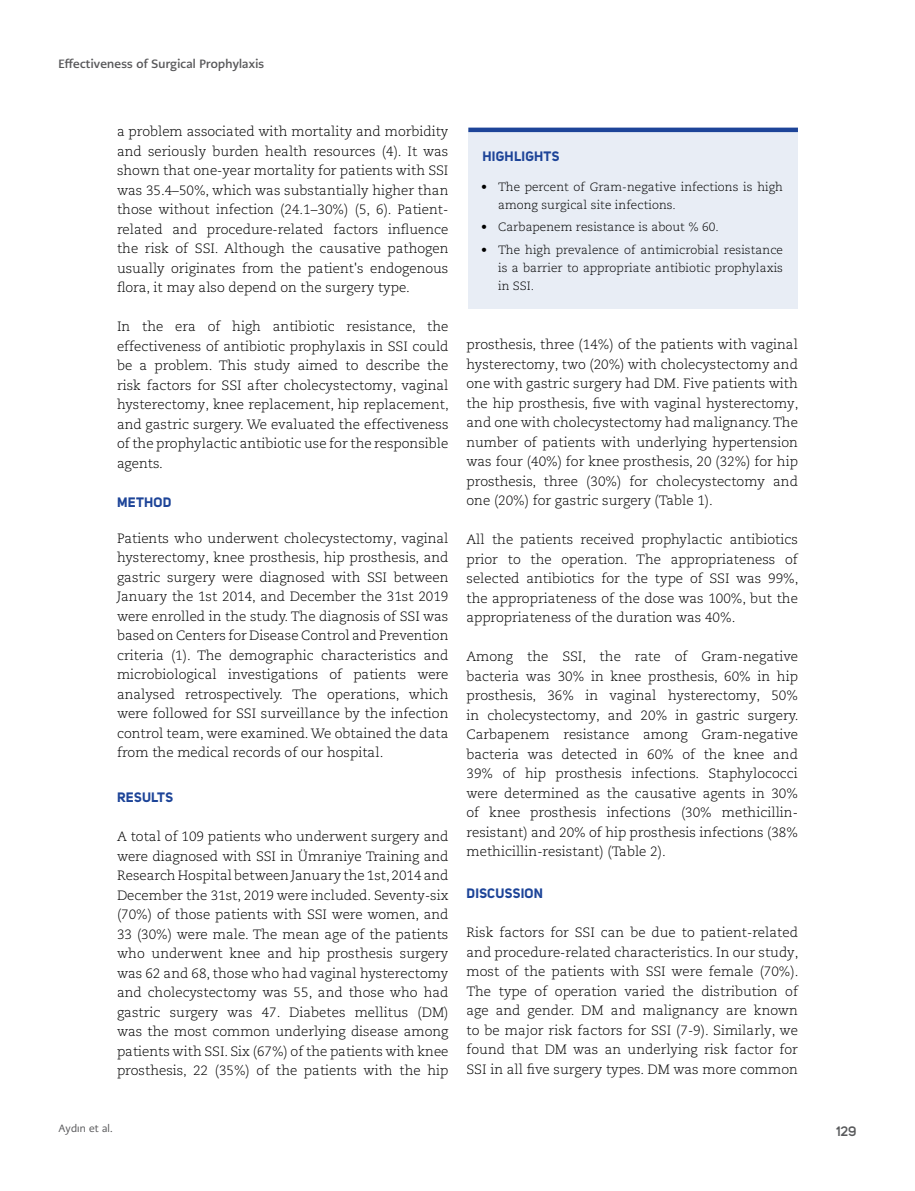
<style>
.page{position:relative;width:915px;height:1191px;background:#fff}
.page>*{position:absolute;margin:0;border:0;box-sizing:border-box;transform-origin:0 0}
.t1{font:300 13.5px/19.5px "Caecilia LT Pro 45";color:#000;text-align:justify}
.t2{font:700 13.5px "Uni Sans";letter-spacing:.02em;color:#1d4498}
.t3{font:600 13.5px "Uni Sans";color:#58595b}
.t4{font:300 12px/18px "Caecilia LT Pro 45";letter-spacing:.005em;color:#000}
.t5{font:700 12px "PMN Caecilia Sans Head";letter-spacing:.02em;color:#58585a}
.t6{font:10.5px "PMN Caecilia Sans Head";letter-spacing:.02em;color:#58585a}
</style>
<div class="page">
<div style="left:468px;top:130px;width:329px;height:178px;background:#e8edf5"></div>
<hr style="left:468px;top:128px;width:329px;height:4px;background:#1d4498">
<p class="t5" style="left:58px;top:56px;width:207px">Effectiveness of Surgical Prophylaxis</p>
<p class="t1" style="left:117px;top:121px;width:333px">a problem associated with mortality and morbidity and seriously burden health resources (4). It was shown that one-year mortality for patients with SSI was 35.4–50%, which was substantially higher than those without infection (24.1–30%) (5, 6). Patient&shy;related and procedure-related factors influence the risk of SSI. Although the causative pathogen usually originates from the patient's endogenous flora, it may also depend on the surgery type.</p>
<p class="t1" style="left:117px;top:316px;width:333px">In the era of high antibiotic resistance, the effectiveness of antibiotic prophylaxis in SSI could be a problem. This study aimed to describe the risk factors for SSI after cholecystectomy, vaginal hysterectomy, knee replacement, hip replacement, and gastric surgery. We evaluated the effectiveness of the prophylactic antibiotic use for the responsible agents.</p>
<p class="t2" style="left:117px;top:494px;width:56px">METHOD</p>
<p class="t1" style="left:117px;top:528px;width:333px">Patients who underwent cholecystectomy, vaginal hysterectomy, knee prosthesis, hip prosthesis, and gastric surgery were diagnosed with SSI between January the 1st 2014, and December the 31st 2019 were enrolled in the study. The diagnosis of SSI was based on Centers for Disease Control and Prevention criteria (1). The demographic characteristics and microbiological investigations of patients were analysed retrospectively. The operations, which were followed for SSI surveillance by the infection control team, were examined. We obtained the data from the medical records of our hospital.</p>
<p class="t2" style="left:117px;top:789px;width:58px">RESULTS</p>
<p class="t1" style="left:117px;top:826px;width:333px">A total of 109 patients who underwent surgery and were diagnosed with SSI in Ümraniye Training and Research Hospital between January the 1st, 2014 and December the 31st, 2019 were included. Seventy-six (70%) of those patients with SSI were women, and 33 (30%) were male. The mean age of the patients who underwent knee and hip prosthesis surgery was 62 and 68, those who had vaginal hysterectomy and cholecystectomy was 55, and those who had gastric surgery was 47. Diabetes mellitus (DM) was the most common underlying disease among patients with SSI. Six (67%) of the patients with knee prosthesis, 22 (35%) of the patients with the hip</p>
<p class="t2" style="left:482px;top:148px;width:78px">HIGHLIGHTS</p>
<p class="t4" style="left:498px;top:178px;width:286px;text-indent:-17px">• The percent of Gram-negative infections is high among surgical site infections.</p>
<p class="t4" style="left:481px;top:218px;width:239px">• Carbapenem resistance is about % 60.</p>
<p class="t4" style="left:498px;top:240px;width:286px;text-align:justify;text-indent:-17px">• The high prevalence of antimicrobial resistance is a barrier to appropriate antibiotic prophylaxis in SSI.</p>
<p class="t1" style="left:466px;top:335px;width:333px">prosthesis, three (14%) of the patients with vaginal hysterectomy, two (20%) with cholecystectomy and one with gastric surgery had DM. Five patients with the hip prosthesis, five with vaginal hysterectomy, and one with cholecystectomy had malignancy. The number of patients with underlying hypertension was four (40%) for knee prosthesis, 20 (32%) for hip prosthesis, three (30%) for cholecystectomy and one (20%) for gastric surgery (Table 1).</p>
<p class="t1" style="left:466px;top:530px;width:333px">All the patients received prophylactic antibiotics prior to the operation. The appropriateness of selected antibiotics for the type of SSI was 99%, the appropriateness of the dose was 100%, but the appropriateness of the duration was 40%.</p>
<p class="t1" style="left:466px;top:646px;width:333px">Among the SSI, the rate of Gram-negative bacteria was 30% in knee prosthesis, 60% in hip prosthesis, 36% in vaginal hysterectomy, 50% in cholecystectomy, and 20% in gastric surgery.<br>Carbapenem resistance among Gram-negative bacteria was detected in 60% of the knee and 39% of hip prosthesis infections. Staphylococci were determined as the causative agents in 30% of knee prosthesis infections (30% methicillin&shy;resistant) and 20% of hip prosthesis infections (38% methicillin-resistant) (Table 2).</p>
<p class="t2" style="left:466px;top:885px;width:78px">DISCUSSION</p>
<p class="t1" style="left:466px;top:922px;width:333px">Risk factors for SSI can be due to patient-related and procedure-related characteristics. In our study, most of the patients with SSI were female (70%).<br>The type of operation varied the distribution of age and gender. DM and malignancy are known to be major risk factors for SSI (7-9). Similarly, we found that DM was an underlying risk factor for SSI in all five surgery types. DM was more common</p>
<p class="t6" style="left:58px;top:1121px;width:56px">Aydın et al.</p>
<p class="t3" style="left:835px;top:1123px;width:22px">129</p>
</div>
